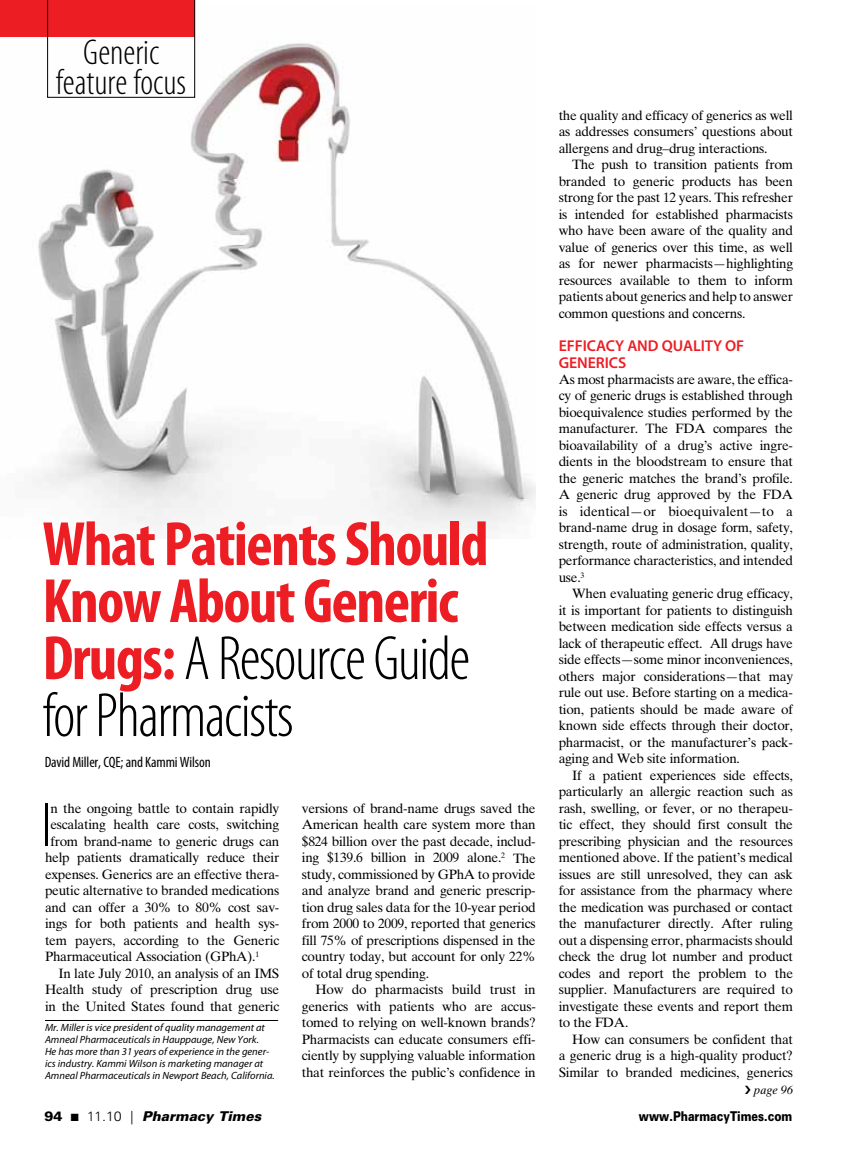
<style>
.page{position:relative;width:851px;height:1161px;background:#fff}
.page>*{position:absolute;margin:0;border:0;box-sizing:border-box;transform-origin:0 0}
.t1{font:700 condensed 63px/57px "Myriad Pro";letter-spacing:-.025em;color:#ed1d24}
.t2{font:300 condensed 62.4px "Myriad Pro";color:#000}
.t3{font:300 condensed 36px/30px "Myriad Pro";color:#000;text-align:center}
.t4{font:600 15.75px/16.5px "Myriad Pro";letter-spacing:-.005em;color:#ed1d24}
.t5{font:condensed 15px "Myriad Pro";letter-spacing:-.01em;color:#000}
.t6{font:13.5px/16.5px "Times Ten";letter-spacing:-.02em;color:#000;text-align:justify}
.t7{font:italic 900 13.5px "Univers";color:#000}
.t8{font:900 13.5px "Univers";color:#000;scale:.8 1}
.t9{font:italic 12px "Times Ten";color:#000}
.t10{font:italic 10.5px/12px "Myriad Pro";color:#000}
.s1{font-weight:300;color:#000}
.s2{font-style:normal}
.s3{font-weight:300;font-style:normal}
</style>
<div class="page">
<img style="left:0;top:6px;width:536px;height:523px">
<hr style="left:45px;top:1020px;width:233px;height:1px;background:#000">
<div style="left:0;top:0;width:195px;height:36px;background:#ed1d24"></div>
<svg style="left:47px;top:0;width:148px;height:98px"></svg>
<h3 class="t3" style="left:56px;top:38px;width:132px">Generic feature focus</h3>
<h1 class="t1" style="left:42px;top:517px;width:447px">What Patients Should<br>Know About Generic<br>Drugs: <span class="s1">A Resource Guide for Pharmacists</span></h1>
<p class="t5" style="left:45px;top:754px;width:168px">David Miller, CQE; and Kammi Wilson</p>
<h2 class="t2" style="left:41px;top:792px;width:12px">I</h2>
<p class="t6" style="left:50px;top:800px;width:230px">n the ongoing battle to contain rapidly</p>
<p class="t6" style="left:50px;top:817px;width:230px">escalating health care costs, switching</p>
<p class="t6" style="left:50px;top:833px;width:230px">from brand-name to generic drugs can</p>
<p class="t6" style="left:45px;top:850px;width:236px">help patients dramatically reduce their</p>
<p class="t6" style="left:45px;top:866px;width:236px">expenses. Generics are an effective thera-</p>
<p class="t6" style="left:45px;top:883px;width:236px">peutic alternative to branded medications</p>
<p class="t6" style="left:45px;top:899px;width:236px">and can offer a 30% to 80% cost sav-</p>
<p class="t6" style="left:45px;top:916px;width:236px">ings for both patients and health sys-</p>
<p class="t6" style="left:45px;top:932px;width:236px">tem payers, according to the Generic</p>
<p class="t6" style="left:45px;top:949px;width:216px">Pharmaceutical Association (GPhA).<sup>1</sup></p>
<p class="t6" style="left:58px;top:965px;width:222px">In late July 2010, an analysis of an IMS</p>
<p class="t6" style="left:45px;top:982px;width:236px">Health study of prescription drug use</p>
<p class="t6" style="left:45px;top:998px;width:236px">in the United States found that generic</p>
<p class="t10" style="left:45px;top:1022px;width:231px">Mr. Miller is vice president of quality management at Amneal Pharmaceuticals in Hauppauge, New York.<br>He has more than 31 years of experience in the gener&shy;ics industry. Kammi Wilson is marketing manager at Amneal Pharmaceuticals in Newport Beach, California.</p>
<p class="t6" style="left:302px;top:800px;width:235px">versions of brand-name drugs saved the American health care system more than $824 billion over the past decade, includ&shy;ing $139.6 billion in 2009 alone.<sup>2</sup> The study, commissioned by GPhA to provide and analyze brand and generic prescrip&shy;tion drug sales data for the 10-year period from 2000 to 2009, reported that generics fill 75% of prescriptions dispensed in the country today, but account for only 22% of total drug spending.</p>
<p class="t6" style="left:302px;top:982px;width:235px;text-indent:13px">How do pharmacists build trust in generics with patients who are accus&shy;tomed to relying on well-known brands?<br>Pharmacists can educate consumers effi&shy;ciently by supplying valuable information that reinforces the public’s confidence in</p>
<p class="t6" style="left:558px;top:107px;width:236px">the quality and efficacy of generics as well as addresses consumers’ questions about allergens and drug–drug interactions.</p>
<p class="t6" style="left:558px;top:157px;width:236px;text-indent:14px">The push to transition patients from branded to generic products has been strong for the past 12 years. This refresher is intended for established pharmacists who have been aware of the quality and value of generics over this time, as well as for newer pharmacists—highlighting resources available to them to inform patients about generics and help to answer common questions and concerns.</p>
<p class="t4" style="left:559px;top:338px;width:187px">EFFICACY AND QUALITY OF<br>GENERICS</p>
<p class="t6" style="left:558px;top:371px;width:236px">As most pharmacists are aware, the effica&shy;cy of generic drugs is established through bioequivalence studies performed by the manufacturer. The FDA compares the bioavailability of a drug’s active ingre&shy;dients in the bloodstream to ensure that the generic matches the brand’s profile.<br>A generic drug approved by the FDA is identical—or bioequivalent—to a brand-name drug in dosage form, safety, strength, route of administration, quality, performance characteristics, and intended use.<sup>3</sup></p>
<p class="t6" style="left:558px;top:586px;width:236px;text-indent:14px">When evaluating generic drug efficacy, it is important for patients to distinguish between medication side effects versus a lack of therapeutic effect. All drugs have side effects—some minor inconveniences, others major considerations—that may rule out use. Before starting on a medica&shy;tion, patients should be made aware of known side effects through their doctor, pharmacist, or the manufacturer’s pack&shy;aging and Web site information.</p>
<p class="t6" style="left:558px;top:767px;width:236px;text-indent:14px">If a patient experiences side effects, particularly an allergic reaction such as rash, swelling, or fever, or no therapeu&shy;tic effect, they should first consult the prescribing physician and the resources mentioned above. If the patient’s medical issues are still unresolved, they can ask for assistance from the pharmacy where the medication was purchased or contact the manufacturer directly. After ruling out a dispensing error, pharmacists should check the drug lot number and product codes and report the problem to the supplier. Manufacturers are required to investigate these events and report them to the FDA.</p>
<p class="t6" style="left:558px;top:1031px;width:236px;text-indent:14px">How can consumers be confident that a generic drug is a high-quality product?<br>Similar to branded medicines, generics</p>
<p class="t9" style="left:754px;top:1083px;width:40px">page 96</p>
<p class="t7" style="left:44px;top:1107px;width:218px"><span class="s2">94</span> ■ <span class="s3">11.10 |</span> Pharmacy Times</p>
<p class="t8" style="left:638px;top:1107px;width:193px">www.PharmacyTimes.com</p>
</div>
